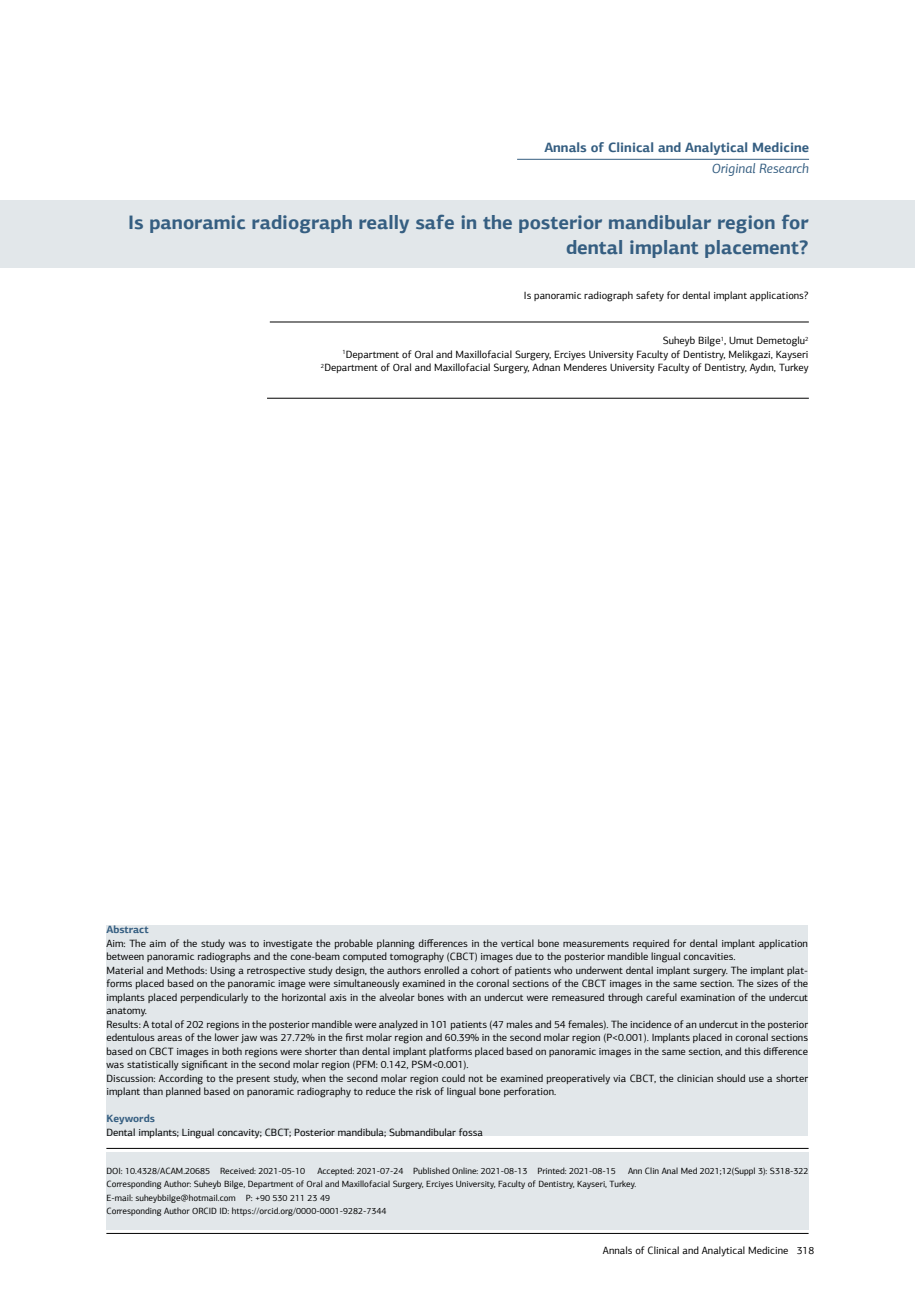
<style>
.page{position:relative;width:915px;height:1306px;background:#fff}
.page>*{position:absolute;margin:0;border:0;box-sizing:border-box;transform-origin:0 0}
.t1{font:700 19.5px/25.5px "PF Agora Sans Pro";color:#355e81;text-align:right}
.t2{font:700 13.5px "PF Agora Sans Pro";color:#355e81}
.t3{font:italic 13.5px "PF Agora Sans Pro";color:#355e81}
.t4{font:10.5px/13.5px "PF Agora Sans Pro";color:#000;text-align:right}
.t5{font:700 10.5px "PF Agora Sans Pro";color:#355e81}
.t6{font:9px/13.5px "PF Agora Sans Pro";color:#000}
</style>
<div class="page">
<hr style="left:106px;top:1233px;width:702px;height:1px;background:#000">
<div style="left:0;top:200px;width:914px;height:68px;background:#e2e7ea"></div>
<hr style="left:106px;top:1148px;width:702px;height:1px;background:#000">
<hr style="left:270px;top:322px;width:538px;height:1px;background:#000">
<hr style="left:267px;top:398px;width:541px;height:1px;background:#000">
<hr style="left:517px;top:159px;width:291px;height:1px;background:#355e81">
<div style="left:106px;top:1151px;width:702px;height:78px;background:#e2e7ea"></div>
<div style="left:106px;top:925px;width:701px;height:210px;background:#e2e7ea"></div>
<p class="t2" style="left:544px;top:139px;width:266px">Annals of Clinical and Analytical Medicine</p>
<p class="t3" style="left:711px;top:160px;width:99px">Original Research</p>
<h1 class="t1" style="left:128px;top:209px;width:681px">Is panoramic radiograph really safe in the posterior mandibular region for dental implant placement?</h1>
<p class="t4" style="left:523px;top:288px;width:286px">Is panoramic radiograph safety for dental implant applications?</p>
<p class="t4" style="left:321px;top:334px;width:489px">Suheyb Bilge<sup>1</sup>, Umut Demetoglu<sup>2<br>1</sup>Department of Oral and Maxillofacial Surgery, Erciyes University Faculty of Dentistry, Melikgazi, Kayseri<br><sup>2</sup>Department of Oral and Maxillofacial Surgery, Adnan Menderes University Faculty of Dentistry, Aydın, Turkey</p>
<p class="t5" style="left:106px;top:923px;width:44px">Abstract</p>
<p class="t4" style="left:106px;top:936px;width:703px;text-align:left">Aim: The aim of the study was to investigate the probable planning differences in the vertical bone measurements required for dental implant application between panoramic radiographs and the cone-beam computed tomography (CBCT) images due to the posterior mandible lingual concavities.<br>Material and Methods: Using a retrospective study design, the authors enrolled a cohort of patients who underwent dental implant surgery. The implant plat&shy;forms placed based on the panoramic image were simultaneously examined in the coronal sections of the CBCT images in the same section. The sizes of the implants placed perpendicularly to the horizontal axis in the alveolar bones with an undercut were remeasured through careful examination of the undercut anatomy.<br>Results: A total of 202 regions in the posterior mandible were analyzed in 101 patients (47 males and 54 females). The incidence of an undercut in the posterior edentulous areas of the lower jaw was 27.72% in the first molar region and 60.39% in the second molar region (P&lt;0.001). Implants placed in coronal sections based on CBCT images in both regions were shorter than dental implant platforms placed based on panoramic images in the same section, and this difference was statistically significant in the second molar region (PFM: 0.142, PSM&lt;0.001).<br>Discussion: According to the present study, when the second molar region could not be examined preoperatively via CBCT, the clinician should use a shorter implant than planned based on panoramic radiography to reduce the risk of lingual bone perforation.</p>
<p class="t5" style="left:106px;top:1112px;width:50px">Keywords</p>
<p class="t4" style="left:106px;top:1125px;width:378px">Dental implants; Lingual concavity; CBCT; Posterior mandibula; Submandibular fossa</p>
<p class="t6" style="left:106px;top:1164px;width:703px;text-indent:521px">Ann Clin Anal Med 2021;12(Suppl 3): S318-322<br>Corresponding Author: Suheyb Bilge, Department of Oral and Maxillofacial Surgery, Erciyes University, Faculty of Dentistry, Kayseri, Turkey.<br>E-mail: suheybbilge@hotmail.com P: +90 530 211 23 49<br>Corresponding Author ORCID ID: https://orcid.org/0000-0001-9282-7344</p>
<p class="t6" style="left:106px;top:1164px;width:200px">DOI: 10.4328/ACAM.20685 Received: 2021-05-10</p>
<p class="t6" style="left:317px;top:1164px;width:300px">Accepted: 2021-07-24 Published Online: 2021-08-13 Printed: 2021-08-15</p>
<p class="t4" style="left:602px;top:1243px;width:213px">Annals of Clinical and Analytical Medicine 318</p>
</div>
